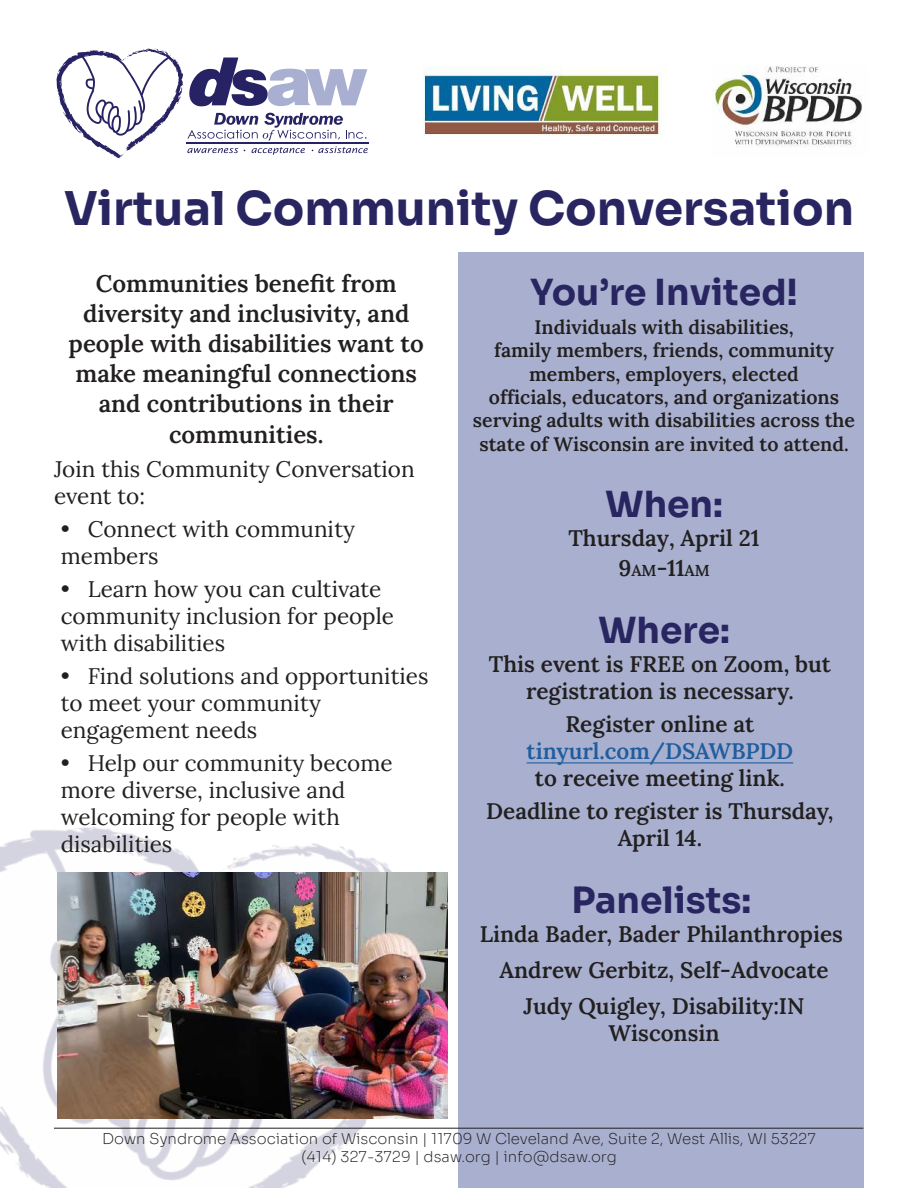
<style>
.page{position:relative;width:918px;height:1188px;background:#fff}
.page>*{position:absolute;margin:0;border:0;box-sizing:border-box;transform-origin:0 0}
.t1{font:700 46.5px "Sora";color:#282561}
.t2{font:700 36px "Sora";color:#282561}
.t3{font:600 24px/30.2px "Lora";color:#221f1f;text-align:center}
.t4{font:22.5px/27px "Lora";color:#221f1f}
.t5{font:600 22.5px/36px "Lora";color:#221f1f;text-align:center}
.t6{font:600 22.5px "Lora";color:#1f5d9e}
.t7{font:600 19.5px/23.4px "Lora";color:#221f1f;text-align:center}
.t8{font:200 15px/18px "Sora";color:#221f1f;text-align:center}
.s1{font-size:15.75px}
</style>
<div class="page">
<img style="left:0;top:777px;width:459px;height:411px">
<div style="left:459px;top:253px;width:405px;height:935px;background:#a9b0cf"></div>
<svg style="left:56px;top:48px;width:312px;height:111px"></svg>
<hr style="left:54px;top:1128px;width:809px;height:1px;background:#221f1f">
<img style="left:423px;top:66px;width:440px;height:81px">
<img style="left:57px;top:872px;width:390px;height:247px">
<hr style="left:527px;top:762px;width:266px;height:1px;background:#1f5d9e">
<h1 class="t1" style="left:64px;top:188px;width:792px">Virtual Community Conversation</h1>
<p class="t3" style="left:69px;top:267px;width:357px">Communities benefit from diversity and inclusivity, and people with disabilities want to make meaningful connections and contributions in their communities.</p>
<p class="t4" style="left:54px;top:458px;width:362px">Join this Community Conversation event to:</p>
<p class="t4" style="left:61px;top:518px;width:296px">• Connect with community members</p>
<p class="t4" style="left:61px;top:578px;width:335px">• Learn how you can cultivate community inclusion for people with disabilities</p>
<p class="t4" style="left:61px;top:665px;width:369px">• Find solutions and opportunities to meet your community engagement needs</p>
<p class="t4" style="left:61px;top:752px;width:334px">• Help our community become more diverse, inclusive and welcoming for people with disabilities</p>
<h2 class="t2" style="left:530px;top:277px;width:270px">You’re Invited!</h2>
<p class="t7" style="left:473px;top:317px;width:384px">Individuals with disabilities,<br>family members, friends, community members, employers, elected<br>officials, educators, and organizations serving adults with disabilities across the state of Wisconsin are invited to attend.</p>
<h2 class="t2" style="left:605px;top:489px;width:119px">When:</h2>
<p class="t5" style="left:568px;top:525px;width:193px;line-height:30.6px">Thursday, April 21<br>9<span class="s1">AM</span>-11<span class="s1">AM</span></p>
<h2 class="t2" style="left:598px;top:615px;width:133px">Where:</h2>
<p class="t5" style="left:489px;top:653px;width:344px;line-height:27px">This event is FREE on Zoom, but registration is necessary.</p>
<p class="t5" style="left:566px;top:704px;width:190px">Register online at</p>
<p class="t6" style="left:527px;top:742px;width:268px">tinyurl.com/DSAWBPDD</p>
<p class="t5" style="left:486px;top:760px;width:349px;line-height:33px">to receive meeting link.<br>Deadline to register is Thursday,</p>
<p class="t5" style="left:618px;top:823px;width:86px">April 14.</p>
<h2 class="t2" style="left:571px;top:885px;width:181px">Panelists:</h2>
<p class="t5" style="left:480px;top:918px;width:365px">Linda Bader, Bader Philanthropies<br>Andrew Gerbitz, Self-Advocate<br>Judy Quigley, Disability:IN</p>
<p class="t5" style="left:609px;top:1017px;width:113px">Wisconsin</p>
<p class="t8" style="left:102px;top:1131px;width:715px">Down Syndrome Association of Wisconsin | 11709 W Cleveland Ave, Suite 2, West Allis, WI 53227 (414) 327-3729 | dsaw.org | info@dsaw.org</p>
</div>
